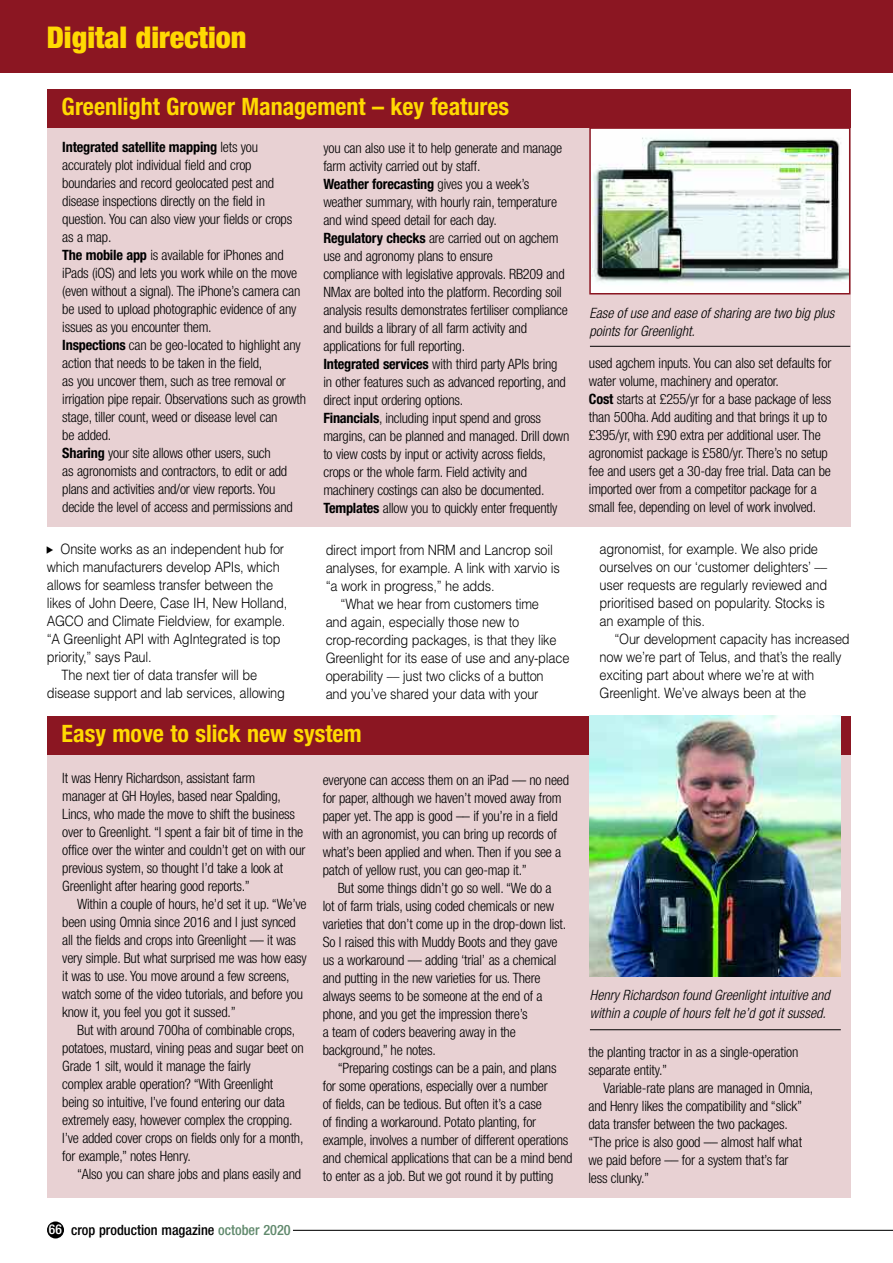
<style>
.page{position:relative;width:893px;height:1263px;background:#fff}
.page>*{position:absolute;margin:0;border:0;box-sizing:border-box;transform-origin:0 0}
.t1{font:900 condensed 30px "Helvetica Neue";color:#ffd902}
.t2{font:700 condensed 24px "Helvetica Neue";color:#ffd902}
.t3{font:300 condensed 14.25px/18px "Helvetica Neue";letter-spacing:-.015em;color:#000}
.t4{font:300 14.25px/18px "Helvetica";letter-spacing:-.015em;color:#000;scale:.9 1}
.t5{font:italic 300 condensed 14.25px/18px "Helvetica Neue";color:#000}
.t6{font:500 condensed 14.25px "Helvetica Neue";color:#000}
.s1{font-weight:700}
.s2{font-size:13.5px;color:#fff}
.s3{color:#60896c}
</style>
<div class="page">
<div style="left:47px;top:750px;width:803px;height:447px;background:#e8d1d3"></div>
<div style="left:47px;top:716px;width:803px;height:39px;background:#8b1622"></div>
<img style="left:590px;top:716px;width:251px;height:260px">
<hr style="left:590px;top:1029px;width:251px;height:1px;background:#000">
<div style="left:0;top:0;width:893px;height:72px;background:#8b1622"></div>
<div style="left:47px;top:123px;width:803px;height:404px;background:#e8d1d3"></div>
<img style="left:592px;top:130px;width:255px;height:161px">
<div style="left:589px;top:127px;width:261px;height:167px;border:2px solid #8b1622"></div>
<hr style="left:590px;top:346px;width:260px;height:1px;background:#000">
<div style="left:47px;top:89px;width:803px;height:39px;background:#8b1622"></div>
<div style="left:47px;top:1221px;width:17px;height:17px;background:#000;border-radius:50%"></div>
<hr style="left:293px;top:1230px;width:600px;height:1px;background:#000">
<h1 class="t1" style="left:47px;top:27px;width:201px">Digital direction</h1>
<h2 class="t2" style="left:62px;top:98px;width:449px">Greenlight Grower Management – key features</h2>
<p class="t3" style="left:62px;top:140px;width:245px"><span class="s1">Integrated satellite mapping</span> lets you accurately plot individual field and crop boundaries and record geolocated pest and disease inspections directly on the field in question. You can also view your fields or crops as a map.<br><span class="s1">The mobile app</span> is available for iPhones and iPads (iOS) and lets you work while on the move (even without a signal). The iPhone’s camera can be used to upload photographic evidence of any issues as you encounter them.<br><span class="s1">Inspections</span> can be geo-located to highlight any action that needs to be taken in the field,<br>as you uncover them, such as tree removal or irrigation pipe repair. Observations such as growth stage, tiller count, weed or disease level can<br>be added.<br><span class="s1">Sharing</span> your site allows other users, such<br>as agronomists and contractors, to edit or add plans and activities and/or view reports. You decide the level of access and permissions and</p>
<p class="t3" style="left:323px;top:140px;width:248px">you can also use it to help generate and manage farm activity carried out by staff.<br><span class="s1">Weather forecasting</span> gives you a week’s weather summary, with hourly rain, temperature and wind speed detail for each day.<br><span class="s1">Regulatory checks</span> are carried out on agchem use and agronomy plans to ensure<br>compliance with legislative approvals. RB209 and NMax are bolted into the platform. Recording soil analysis results demonstrates fertiliser compliance and builds a library of all farm activity and applications for full reporting.<br><span class="s1">Integrated services</span> with third party APIs bring in other features such as advanced reporting, and direct input ordering options.<br><span class="s1">Financials</span>, including input spend and gross margins, can be planned and managed. Drill down to view costs by input or activity across fields, crops or the whole farm. Field activity and machinery costings can also be documented.<br><span class="s1">Templates</span> allow you to quickly enter frequently</p>
<p class="t4" style="left:61px;top:540px;width:250px">Onsite works as an independent hub for</p>
<p class="t4" style="left:47px;top:558px;width:261px">which manufacturers develop APIs, which</p>
<p class="t4" style="left:47px;top:576px;width:253px">allows for seamless transfer between the</p>
<p class="t4" style="left:47px;top:594px;width:269px">likes of John Deere, Case IH, New Holland,</p>
<p class="t4" style="left:47px;top:612px;width:266px">AGCO and Climate Fieldview, for example.</p>
<p class="t4" style="left:47px;top:630px;width:261px">“A Greenlight API with AgIntegrated is top</p>
<p class="t4" style="left:47px;top:648px;width:118px">priority,” says Paul.</p>
<p class="t4" style="left:62px;top:666px;width:219px">The next tier of data transfer will be</p>
<p class="t4" style="left:47px;top:684px;width:266px">disease support and lab services, allowing</p>
<p class="t4" style="left:326px;top:541px;width:262px">direct import from NRM and Lancrop soil analyses, for example. A link with xarvio is “a work in progress,” he adds.</p>
<p class="t4" style="left:326px;top:595px;width:272px;text-indent:15px">“What we hear from customers time<br>and again, especially those new to crop-recording packages, is that they like Greenlight for its ease of use and any-place operability –– just two clicks of a button<br>and you’ve shared your data with your</p>
<h2 class="t2" style="left:62px;top:725px;width:302px">Easy move to slick new system</h2>
<p class="t3" style="left:62px;top:770px;width:245px">It was Henry Richardson, assistant farm<br>manager at GH Hoyles, based near Spalding, Lincs, who made the move to shift the business over to Greenlight. “I spent a fair bit of time in the office over the winter and couldn’t get on with our previous system, so thought I’d take a look at Greenlight after hearing good reports.”</p>
<p class="t3" style="left:62px;top:896px;width:246px;text-indent:15px">Within a couple of hours, he’d set it up. “We’ve been using Omnia since 2016 and I just synced all the fields and crops into Greenlight –– it was very simple. But what surprised me was how easy it was to use. You move around a few screens, watch some of the video tutorials, and before you know it, you feel you got it sussed.”</p>
<p class="t3" style="left:62px;top:1022px;width:243px;text-indent:15px">But with around 700ha of combinable crops, potatoes, mustard, vining peas and sugar beet on Grade 1 silt, would it manage the fairly<br>complex arable operation? “With Greenlight<br>being so intuitive, I’ve found entering our data extremely easy, however complex the cropping.<br>I’ve added cover crops on fields only for a month, for example,” notes Henry.</p>
<p class="t3" style="left:77px;top:1166px;width:226px">“Also you can share jobs and plans easily and</p>
<p class="t3" style="left:323px;top:772px;width:248px">everyone can access them on an iPad –– no need for paper, although we haven’t moved away from paper yet. The app is good –– if you’re in a field with an agronomist, you can bring up records of what’s been applied and when. Then if you see a patch of yellow rust, you can geo-map it.”</p>
<p class="t3" style="left:323px;top:880px;width:245px;text-indent:15px">But some things didn’t go so well. “We do a lot of farm trials, using coded chemicals or new varieties that don’t come up in the drop-down list.<br>So I raised this with Muddy Boots and they gave us a workaround –– adding ‘trial’ as a chemical and putting in the new varieties for us. There always seems to be someone at the end of a phone, and you get the impression there’s<br>a team of coders beavering away in the background,” he notes.</p>
<p class="t3" style="left:323px;top:1060px;width:251px;text-indent:15px">“Preparing costings can be a pain, and plans for some operations, especially over a number<br>of fields, can be tedious. But often it’s a case<br>of finding a workaround. Potato planting, for example, involves a number of different operations and chemical applications that can be a mind bend to enter as a job. But we got round it by putting</p>
<p class="t6" style="left:49px;top:1225px;width:243px"><span class="s2">66</span> crop production magazine <span class="s3">october 2020</span></p>
<p class="t5" style="left:589px;top:305px;width:246px">Ease of use and ease of sharing are two big plus points for Greenlight.</p>
<p class="t3" style="left:589px;top:356px;width:244px">used agchem inputs. You can also set defaults for water volume, machinery and operator.<br><span class="s1">Cost</span> starts at £255/yr for a base package of less than 500ha. Add auditing and that brings it up to £395/yr, with £90 extra per additional user. The agronomist package is £580/yr. There’s no setup fee and users get a 30-day free trial. Data can be imported over from a competitor package for a small fee, depending on level of work involved.</p>
<p class="t4" style="left:600px;top:540px;width:254px">agronomist, for example. We also pride ourselves on our ‘customer delighters’ –– user requests are regularly reviewed and prioritised based on popularity. Stocks is an example of this.</p>
<p class="t4" style="left:600px;top:630px;width:279px;text-indent:15px">“Our development capacity has increased now we’re part of Telus, and that’s the really exciting part about where we’re at with Greenlight. We’ve always been at the</p>
<p class="t5" style="left:590px;top:987px;width:241px">Henry Richardson found Greenlight intuitive and within a couple of hours felt he’d got it sussed.</p>
<p class="t3" style="left:588px;top:1044px;width:211px">the planting tractor in as a single-operation separate entity.”</p>
<p class="t3" style="left:588px;top:1080px;width:226px;text-indent:15px">Variable-rate plans are managed in Omnia, and Henry likes the compatibility and “slick” data transfer between the two packages. “The price is also good –– almost half what we paid before –– for a system that’s far<br>less clunky.”</p>
</div>
